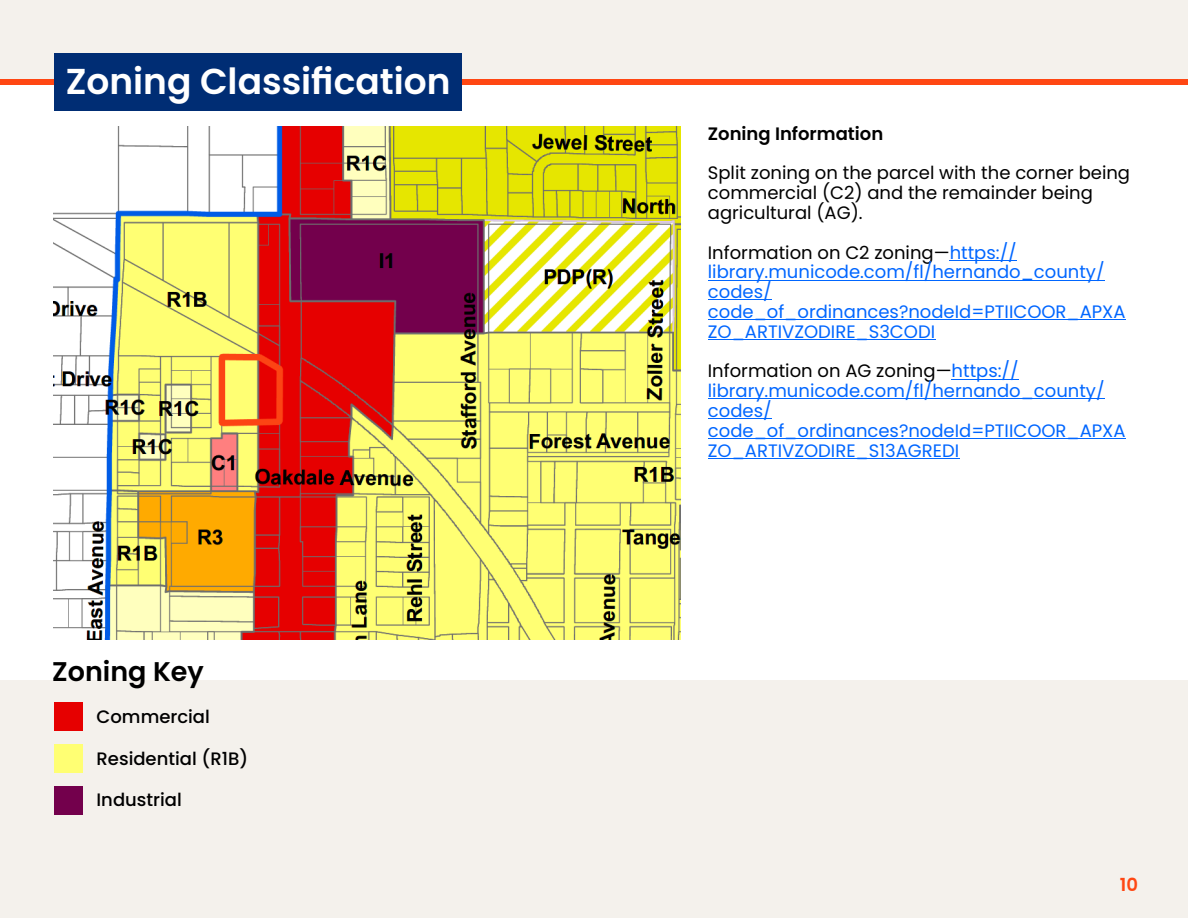
<style>
.page{position:relative;width:1188px;height:918px;background:#fff}
.page>*{position:absolute;margin:0;border:0;box-sizing:border-box;transform-origin:0 0}
.t1{font:600 36px "Poppins";color:#fff}
.t2{font:600 27px "Poppins";color:#000}
.t3{font:18px/19.8px "Poppins";color:#06f}
.t4{font:18px/19.8px "Poppins";color:#000}
.t5{font:500 18px "Poppins";color:#000}
.t6{font:600 18px "Poppins";color:#000}
.t7{font:600 18px "Poppins";color:#ff4713}
.s1{color:#000}
</style>
<div class="page">
<div style="left:0;top:0;width:1188px;height:82px;background:#f4f1ec"></div>
<div style="left:0;top:680px;width:1188px;height:238px;background:#f4f1ec"></div>
<img style="left:54px;top:126px;width:627px;height:513px">
<div style="left:54px;top:703px;width:29px;height:28px;background:#e60000"></div>
<div style="left:54px;top:786px;width:29px;height:29px;background:#73004c"></div>
<div style="left:54px;top:745px;width:29px;height:28px;background:#ffff73"></div>
<div style="left:462px;top:80px;width:726px;height:5px;background:#ff4713"></div>
<div style="left:0;top:80px;width:54px;height:5px;background:#ff4713"></div>
<div style="left:54px;top:54px;width:408px;height:57px;background:#002d74"></div>
<hr style="left:950px;top:260px;width:67px;height:1px;background:#06f">
<hr style="left:708px;top:280px;width:397px;height:1px;background:#06f">
<hr style="left:708px;top:300px;width:64px;height:1px;background:#06f">
<hr style="left:708px;top:319px;width:418px;height:1px;background:#06f">
<hr style="left:708px;top:339px;width:227px;height:1px;background:#06f">
<hr style="left:952px;top:379px;width:67px;height:1px;background:#06f">
<hr style="left:708px;top:399px;width:397px;height:1px;background:#06f">
<hr style="left:708px;top:418px;width:64px;height:1px;background:#06f">
<hr style="left:708px;top:438px;width:418px;height:1px;background:#06f">
<hr style="left:708px;top:458px;width:251px;height:1px;background:#06f">
<h1 class="t1" style="left:66px;top:56px;width:386px">Zoning Classification</h1>
<h2 class="t2" style="left:52px;top:652px;width:153px">Zoning Key</h2>
<p class="t5" style="left:97px;top:704px;width:115px">Commercial</p>
<p class="t5" style="left:97px;top:746px;width:153px">Residential (R1B)</p>
<p class="t5" style="left:97px;top:787px;width:87px">Industrial</p>
<p class="t6" style="left:708px;top:121px;width:177px">Zoning Information</p>
<p class="t4" style="left:708px;top:163px;width:424px">Split zoning on the parcel with the corner being commercial (C2) and the remainder being agricultural (AG).</p>
<p class="t3" style="left:708px;top:242px;width:419px"><span class="s1">Information on C2 zoning—</span>https:// library.municode.com/fl/hernando_county/ codes/ code_of_ordinances?nodeId=PTIICOOR_APXA<br>ZO_ARTIVZODIRE_S3CODI</p>
<p class="t3" style="left:708px;top:361px;width:419px"><span class="s1">Information on AG zoning—</span>https:// library.municode.com/fl/hernando_county/ codes/ code_of_ordinances?nodeId=PTIICOOR_APXA<br>ZO_ARTIVZODIRE_S13AGREDI</p>
<p class="t7" style="left:1120px;top:872px;width:20px">10</p>
</div>
